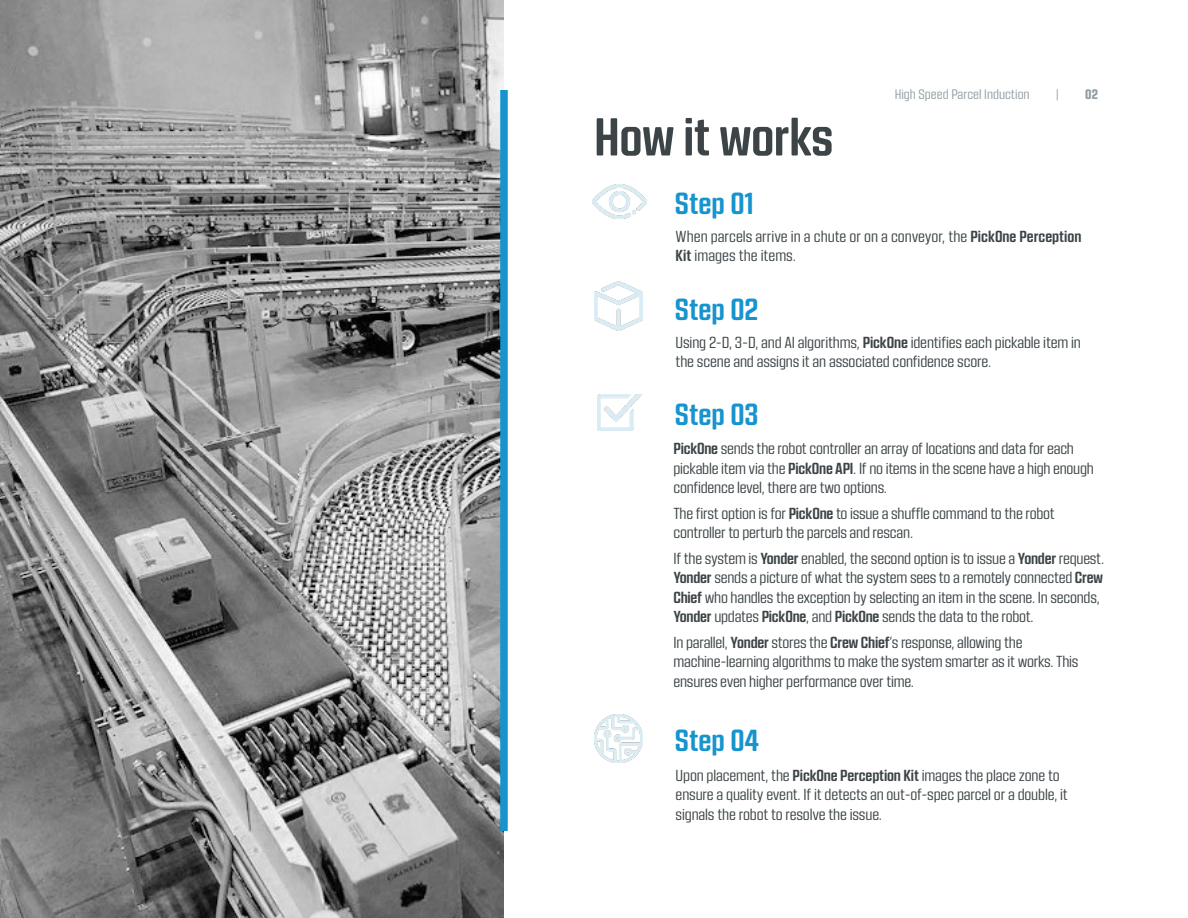
<style>
.page{position:relative;width:1188px;height:918px;background:#fff}
.page>*{position:absolute;margin:0;border:0;box-sizing:border-box;transform-origin:0 0}
.t1{font:700 52.5px "Kuunari Rounded";letter-spacing:-.01em;color:#3c4447}
.t2{font:700 30px "Kuunari Rounded";color:#1794ce}
.t3{font:15.75px/19.5px "Kuunari Rounded";letter-spacing:-.015em;color:#3c4447}
.t4{font:13.5px "Kuunari Rounded";color:#929ea3}
.t5{font:900 13.5px "Kuunari Rounded";color:#929ea3}
.s1{font-weight:700}
</style>
<div class="page">
<img style="left:593px;top:185px;width:54px;height:34px">
<img style="left:594px;top:282px;width:48px;height:49px">
<img style="left:597px;top:395px;width:45px;height:35px">
<img style="left:594px;top:715px;width:48px;height:48px">
<img style="left:0;top:0;width:504px;height:918px">
<div style="left:500px;top:90px;width:8px;height:741px;background:#1794ce"></div>
<p class="t1" style="left:594px;top:107px;width:241px">How it works</p>
<p class="t4" style="left:895px;top:87px;width:136px">High Speed Parcel Induction</p>
<p class="t4" style="left:1056px;top:87px;width:5px">|</p>
<p class="t5" style="left:1085px;top:87px;width:14px">02</p>
<p class="t2" style="left:675px;top:186px;width:80px">Step 01</p>
<p class="t3" style="left:676px;top:226px;width:407px">When parcels arrive in a chute or on a conveyor, the <span class="s1">PickOne Perception<br>Kit</span> images the items.</p>
<p class="t2" style="left:675px;top:292px;width:85px">Step 02</p>
<p class="t3" style="left:676px;top:332px;width:407px">Using 2-D, 3-D, and AI algorithms, <span class="s1">PickOne</span> identifies each pickable item in the scene and assigns it an associated confidence score.</p>
<p class="t2" style="left:675px;top:398px;width:85px">Step 03</p>
<p class="t3" style="left:673px;top:439px;width:422px"><span class="s1">PickOne</span> sends the robot controller an array of locations and data for each pickable item via the <span class="s1">PickOne API</span>. If no items in the scene have a high enough confidence level, there are two options.</p>
<p class="t3" style="left:673px;top:503px;width:383px">The first option is for <span class="s1">PickOne</span> to issue a shuffle command to the robot controller to perturb the parcels and rescan.</p>
<p class="t3" style="left:673px;top:548px;width:432px">If the system is <span class="s1">Yonder</span> enabled, the second option is to issue a <span class="s1">Yonder</span> request.<br><span class="s1">Yonder</span> sends a picture of what the system sees to a remotely connected <span class="s1">Crew Chief</span> who handles the exception by selecting an item in the scene. In seconds, <span class="s1">Yonder</span> updates <span class="s1">PickOne</span>, and <span class="s1">PickOne</span> sends the data to the robot.</p>
<p class="t3" style="left:673px;top:632px;width:407px">In parallel, <span class="s1">Yonder</span> stores the <span class="s1">Crew Chief</span>’s response, allowing the machine-learning algorithms to make the system smarter as it works. This ensures even higher performance over time.</p>
<p class="t2" style="left:675px;top:723px;width:86px">Step 04</p>
<p class="t3" style="left:676px;top:765px;width:386px">Upon placement, the <span class="s1">PickOne Perception Kit</span> images the place zone to</p>
<p class="t3" style="left:676px;top:785px;width:394px">ensure a quality event. If it detects an out-of-spec parcel or a double, it signals the robot to resolve the issue.</p>
</div>
